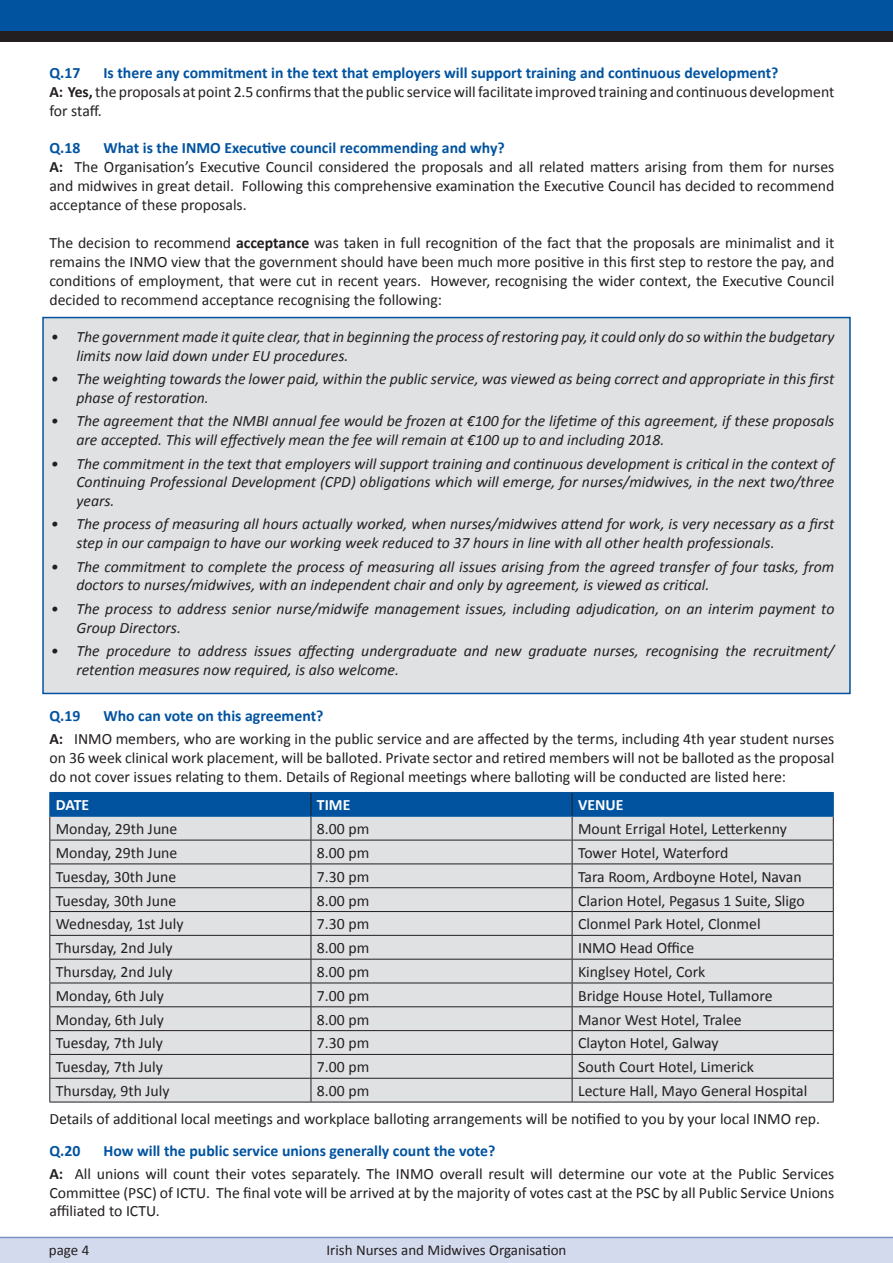
<style>
.page{position:relative;width:893px;height:1263px;background:#fff}
.page>*{position:absolute;margin:0;border:0;box-sizing:border-box;transform-origin:0 0}
.t1{font:15.75px/18.9px "Calibri";color:#231f20;text-align:justify}
.t2{font:italic 15.75px/18.9px "Calibri";color:#231f20}
.t3{font:700 15.75px "Calibri";color:#0153a0}
.t4{font:700 15.75px "Calibri";color:#fff}
.t5{font:15px "Calibri";color:#231f20}
.s1{font-weight:700}
</style>
<div class="page">
<svg style="left:0;top:1237px;width:893px;height:26px;background:#cfd6eb"></svg>
<div style="left:0;top:24px;width:893px;height:17px;background:#231f20"></div>
<div style="left:0;top:0;width:893px;height:31px;background:#0153a0"></div>
<div style="left:42px;top:317px;width:809px;height:377px;background:#e0e1e3;border:2px solid #0153a0"></div>
<hr style="left:49px;top:1102px;width:262px;height:1px;background:#231f20">
<hr style="left:311px;top:1102px;width:261px;height:1px;background:#231f20">
<hr style="left:572px;top:1102px;width:262px;height:1px;background:#231f20">
<svg style="left:49px;top:792px;width:785px;height:310px;background:#c6ced5"></svg>
<hr style="left:49px;top:816px;width:262px;height:1px;background:#0153a0">
<hr style="left:311px;top:816px;width:261px;height:1px;background:#0153a0">
<hr style="left:572px;top:816px;width:262px;height:1px;background:#0153a0">
<p class="t3" style="left:49px;top:61px;width:32px">Q.17</p>
<p class="t3" style="left:103px;top:61px;width:677px">Is there any commitment in the text that employers will support training and continuous development?</p>
<p class="t1" style="left:49px;top:82px;width:786px"><span class="s1">A: Yes,</span> the proposals at point 2.5 confirms that the public service will facilitate improved training and continuous development for staff.</p>
<p class="t3" style="left:49px;top:137px;width:32px">Q.18</p>
<p class="t3" style="left:103px;top:137px;width:403px">What is the INMO Executive council recommending and why?</p>
<p class="t1" style="left:49px;top:157px;width:786px"><span class="s1">A:</span> The Organisation’s Executive Council considered the proposals and all related matters arising from them for nurses and midwives in great detail. Following this comprehensive examination the Executive Council has decided to recommend acceptance of these proposals.</p>
<p class="t1" style="left:49px;top:233px;width:786px">The decision to recommend <span class="s1">acceptance</span> was taken in full recognition of the fact that the proposals are minimalist and it remains the INMO view that the government should have been much more positive in this first step to restore the pay, and conditions of employment, that were cut in recent years. However, recognising the wider context, the Executive Council decided to recommend acceptance recognising the following:</p>
<p class="t2" style="left:76px;top:327px;width:759px;text-indent:-26px">• The government made it quite clear, that in beginning the process of restoring pay, it could only do so within the budgetary limits now laid down under EU procedures.</p>
<p class="t2" style="left:76px;top:369px;width:759px;text-indent:-26px">• The weighting towards the lower paid, within the public service, was viewed as being correct and appropriate in this first phase of restoration.</p>
<p class="t2" style="left:76px;top:411px;width:759px;text-indent:-26px">• The agreement that the NMBI annual fee would be frozen at €100 for the lifetime of this agreement, if these proposals are accepted. This will effectively mean the fee will remain at €100 up to and including 2018.</p>
<p class="t2" style="left:76px;top:453px;width:759px;text-align:justify;text-indent:-26px">• The commitment in the text that employers will support training and continuous development is critical in the context of Continuing Professional Development (CPD) obligations which will emerge, for nurses/midwives, in the next two/three years.</p>
<p class="t2" style="left:76px;top:514px;width:759px;text-indent:-26px">• The process of measuring all hours actually worked, when nurses/midwives attend for work, is very necessary as a first step in our campaign to have our working week reduced to 37 hours in line with all other health professionals.</p>
<p class="t2" style="left:76px;top:556px;width:759px;text-indent:-26px">• The commitment to complete the process of measuring all issues arising from the agreed transfer of four tasks, from doctors to nurses/midwives, with an independent chair and only by agreement, is viewed as critical.</p>
<p class="t2" style="left:76px;top:598px;width:759px;text-indent:-26px">• The process to address senior nurse/midwife management issues, including adjudication, on an interim payment to<br>Group Directors.</p>
<p class="t2" style="left:76px;top:640px;width:759px;text-indent:-26px">• The procedure to address issues affecting undergraduate and new graduate nurses, recognising the recruitment/ retention measures now required, is also welcome.</p>
<p class="t3" style="left:49px;top:704px;width:32px">Q.19</p>
<p class="t3" style="left:103px;top:704px;width:221px">Who can vote on this agreement?</p>
<p class="t1" style="left:49px;top:729px;width:786px"><span class="s1">A:</span> INMO members, who are working in the public service and are affected by the terms, including 4th year student nurses on 36 week clinical work placement, will be balloted. Private sector and retired members will not be balloted as the proposal do not cover issues relating to them. Details of Regional meetings where balloting will be conducted are listed here:</p>
<p class="t4" style="left:56px;top:794px;width:35px">DATE</p>
<p class="t4" style="left:317px;top:794px;width:35px">TIME</p>
<p class="t4" style="left:578px;top:794px;width:47px">VENUE</p>
<p class="t1" style="left:56px;top:819px;width:123px">Monday, 29th June</p>
<p class="t1" style="left:317px;top:819px;width:54px">8.00 pm</p>
<p class="t1" style="left:578px;top:819px;width:210px">Mount Errigal Hotel, Letterkenny</p>
<p class="t1" style="left:56px;top:843px;width:123px">Monday, 29th June</p>
<p class="t1" style="left:317px;top:843px;width:54px">8.00 pm</p>
<p class="t1" style="left:578px;top:843px;width:152px">Tower Hotel, Waterford</p>
<p class="t1" style="left:56px;top:867px;width:122px">Tuesday, 30th June</p>
<p class="t1" style="left:317px;top:867px;width:54px">7.30 pm</p>
<p class="t1" style="left:578px;top:867px;width:225px">Tara Room, Ardboyne Hotel, Navan</p>
<p class="t1" style="left:56px;top:890px;width:122px">Tuesday, 30th June</p>
<p class="t1" style="left:317px;top:890px;width:54px">8.00 pm</p>
<p class="t1" style="left:578px;top:890px;width:228px">Clarion Hotel, Pegasus 1 Suite, Sligo</p>
<p class="t1" style="left:56px;top:914px;width:129px">Wednesday, 1st July</p>
<p class="t1" style="left:317px;top:914px;width:54px">7.30 pm</p>
<p class="t1" style="left:578px;top:914px;width:184px">Clonmel Park Hotel, Clonmel</p>
<p class="t1" style="left:56px;top:938px;width:118px">Thursday, 2nd July</p>
<p class="t1" style="left:317px;top:938px;width:54px">8.00 pm</p>
<p class="t1" style="left:578px;top:938px;width:118px">INMO Head Office</p>
<p class="t1" style="left:56px;top:962px;width:118px">Thursday, 2nd July</p>
<p class="t1" style="left:317px;top:962px;width:54px">8.00 pm</p>
<p class="t1" style="left:578px;top:962px;width:129px">Kinglsey Hotel, Cork</p>
<p class="t1" style="left:56px;top:986px;width:110px">Monday, 6th July</p>
<p class="t1" style="left:317px;top:986px;width:54px">7.00 pm</p>
<p class="t1" style="left:578px;top:986px;width:196px">Bridge House Hotel, Tullamore</p>
<p class="t1" style="left:56px;top:1009px;width:110px">Monday, 6th July</p>
<p class="t1" style="left:317px;top:1009px;width:54px">8.00 pm</p>
<p class="t1" style="left:578px;top:1009px;width:165px">Manor West Hotel, Tralee</p>
<p class="t1" style="left:56px;top:1033px;width:109px">Tuesday, 7th July</p>
<p class="t1" style="left:317px;top:1033px;width:54px">7.30 pm</p>
<p class="t1" style="left:578px;top:1033px;width:142px">Clayton Hotel, Galway</p>
<p class="t1" style="left:56px;top:1057px;width:109px">Tuesday, 7th July</p>
<p class="t1" style="left:317px;top:1057px;width:54px">7.00 pm</p>
<p class="t1" style="left:578px;top:1057px;width:177px">South Court Hotel, Limerick</p>
<p class="t1" style="left:56px;top:1081px;width:115px">Thursday, 9th July</p>
<p class="t1" style="left:317px;top:1081px;width:54px">8.00 pm</p>
<p class="t1" style="left:578px;top:1081px;width:231px">Lecture Hall, Mayo General Hospital</p>
<p class="t1" style="left:49px;top:1109px;width:772px">Details of additional local meetings and workplace balloting arrangements will be notified to you by your local INMO rep.</p>
<p class="t3" style="left:49px;top:1139px;width:32px">Q.20</p>
<p class="t3" style="left:103px;top:1139px;width:393px">How will the public service unions generally count the vote?</p>
<p class="t1" style="left:49px;top:1163px;width:786px"><span class="s1">A:</span> All unions will count their votes separately. The INMO overall result will determine our vote at the Public Services Committee (PSC) of ICTU. The final vote will be arrived at by the majority of votes cast at the PSC by all Public Service Unions affiliated to ICTU.</p>
<p class="t5" style="left:49px;top:1239px;width:42px">page 4</p>
<p class="t5" style="left:326px;top:1239px;width:242px">Irish Nurses and Midwives Organisation</p>
</div>
